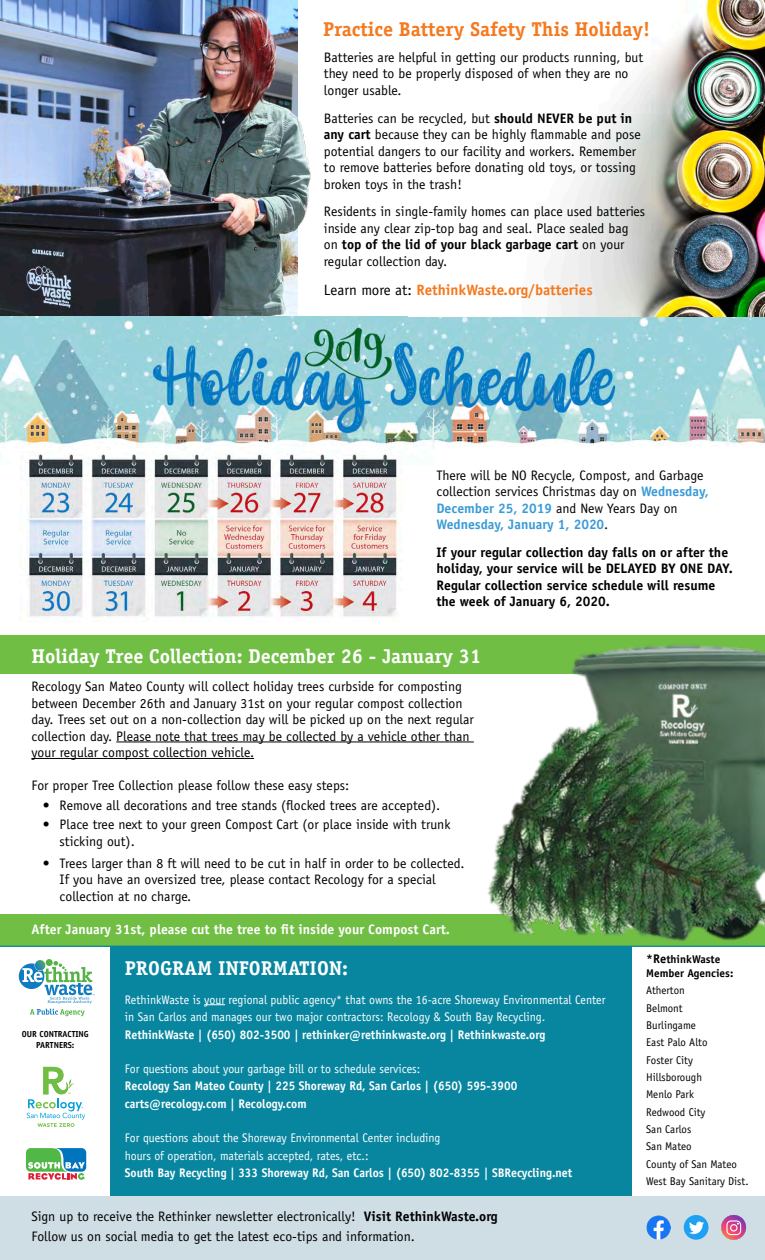
<style>
.page{position:relative;width:765px;height:1260px;background:#fff}
.page>*{position:absolute;margin:0;border:0;box-sizing:border-box;transform-origin:0 0}
.t1{font:700 20px "Officina Serif Std";color:#fff}
.t2{font:700 20px "Officina Serif Std";color:#f4791f}
.t3{font:700 15px "Officina Sans Std";color:#f4791f}
.t4{font:13.75px/16.5px "Officina Sans Std";color:#000}
.t5{font:700 13.75px/16.5px "Officina Sans Std";color:#000}
.t6{font:700 13.75px "Officina Sans Std";color:#fff}
.t7{font:12.5px/17.5px "Officina Sans Std";color:#fff;scale:.95 1}
.t8{font:700 12.5px/17.5px "Officina Sans Std";color:#fff;scale:.95 1}
.t9{font:11.25px "Officina Sans Std";color:#000}
.t10{font:700 11.25px/13.5px "Officina Sans Std";color:#000}
.t11{font:700 8.75px/10.5px "Officina Sans Std";color:#000;text-align:center}
.s1{font-weight:700}
.s2{font-weight:400;color:#000}
.s3{font-weight:700;color:#3b9bd6}
.s4{font-weight:400}
.s5{font-size:12.5px}
</style>
<div class="page">
<img style="left:0;top:0;width:278px;height:317px">
<img style="left:278px;top:0;width:46px;height:317px">
<div style="left:0;top:914px;width:765px;height:33px;background:#70be44"></div>
<img style="left:0;top:317px;width:765px;height:137px">
<img style="left:27px;top:454px;width:371px;height:163px">
<div style="left:0;top:1196px;width:765px;height:64px;background:#cfdde4"></div>
<div style="left:111px;top:947px;width:521px;height:249px;background:#0886a0"></div>
<svg style="left:204px;top:1004px;width:21px;height:1px"></svg>
<svg style="left:19px;top:959px;width:76px;height:57px"></svg>
<svg style="left:27px;top:1067px;width:58px;height:60px"></svg>
<svg style="left:26px;top:1148px;width:60px;height:32px"></svg>
<div style="left:437px;top:447px;width:328px;height:183px;background:#fff"></div>
<img style="left:559px;top:0;width:206px;height:317px">
<img style="left:646px;top:1215px;width:25px;height:25px;border-radius:12px">
<img style="left:684px;top:1215px;width:25px;height:25px;border-radius:12px">
<hr style="left:0;top:946px;width:765px;height:1px;background:#0886a0">
<div style="left:0;top:635px;width:765px;height:39px;background:#70be44"></div>
<hr style="left:116px;top:742px;width:358px;height:1px;background:#000">
<hr style="left:32px;top:758px;width:222px;height:1px;background:#000">
<img style="left:487px;top:644px;width:278px;height:297px">
<svg style="left:721px;top:1215px;width:25px;height:25px"></svg>
<svg style="left:726px;top:1220px;width:15px;height:15px"></svg>
<p class="t2" style="left:323px;top:17px;width:329px">Practice Battery Safety This Holiday!</p>
<p class="t4" style="left:324px;top:49px;width:321px">Batteries are helpful in getting our products running, but they need to be properly disposed of when they are no longer usable.</p>
<p class="t4" style="left:324px;top:110px;width:319px">Batteries can be recycled, but <span class="s1">should NEVER be put in any cart</span> because they can be highly flammable and pose potential dangers to our facility and workers. Remember to remove batteries before donating old toys, or tossing broken toys in the trash!</p>
<p class="t4" style="left:324px;top:203px;width:323px">Residents in single-family homes can place used batteries inside any clear zip-top bag and seal. Place sealed bag on <span class="s1">top of the lid of your black garbage cart</span> on your regular collection day.</p>
<p class="t3" style="left:324px;top:281px;width:270px"><span class="s2">Learn more at:</span> RethinkWaste.org/batteries</p>
<p class="t4" style="left:437px;top:467px;width:274px">There will be NO Recycle, Compost, and Garbage collection services Christmas day on <span class="s3">Wednesday, December 25, 2019</span> and New Years Day on <span class="s3">Wednesday, January 1, 2020</span>.</p>
<p class="t5" style="left:437px;top:544px;width:298px">If your regular collection day falls on or after the holiday, your service will be DELAYED BY ONE DAY.<br>Regular collection service schedule will resume the week of January 6, 2020.</p>
<p class="t1" style="left:32px;top:644px;width:451px">Holiday Tree Collection: December 26 - January 31</p>
<p class="t4" style="left:32px;top:678px;width:444px">Recology San Mateo County will collect holiday trees curbside for composting between December 26th and January 31st on your regular compost collection day. Trees set out on a non-collection day will be picked up on the next regular collection day. Please note that trees may be collected by a vehicle other than your regular compost collection vehicle.</p>
<p class="t4" style="left:32px;top:778px;width:319px">For proper Tree Collection please follow these easy steps:</p>
<p class="t4" style="left:43px;top:797px;width:399px">• Remove all decorations and tree stands (flocked trees are accepted).</p>
<p class="t4" style="left:60px;top:816px;width:392px;text-indent:-17px">• Place tree next to your green Compost Cart (or place inside with trunk sticking out).</p>
<p class="t4" style="left:60px;top:855px;width:406px;text-indent:-17px">• Trees larger than 8 ft will need to be cut in half in order to be collected.<br>If you have an oversized tree, please contact Recology for a special collection at no charge.</p>
<p class="t6" style="left:32px;top:921px;width:420px">After January 31st, please cut the tree to fit inside your Compost Cart.</p>
<p class="t1" style="left:125px;top:956px;width:225px">PROGRAM INFORMATION:</p>
<p class="t7" style="left:125px;top:991px;width:507px">RethinkWaste is your regional public agency* that owns the 16-acre Shoreway Environmental Center in San Carlos and manages our two major contractors: Recology &amp; South Bay Recycling.<br><span class="s1">RethinkWaste | (650) 802-3500 | rethinker@rethinkwaste.org | Rethinkwaste.org</span></p>
<p class="t8" style="left:125px;top:1060px;width:415px"><span class="s4">For questions about your garbage bill or to schedule services:<br></span>Recology San Mateo County | 225 Shoreway Rd, San Carlos | (650) 595-3900 carts@recology.com | Recology.com</p>
<p class="t7" style="left:125px;top:1129px;width:473px">For questions about the Shoreway Environmental Center including<br>hours of operation, materials accepted, rates, etc.:<br><span class="s1">South Bay Recycling | 333 Shoreway Rd, San Carlos | (650) 802-8355 | SBRecycling.net</span></p>
<p class="t4" style="left:32px;top:1208px;width:468px">Sign up to receive the Rethinker newsletter electronically! <span class="s1">Visit RethinkWaste.org</span></p>
<p class="t4" style="left:32px;top:1228px;width:385px">Follow us on social media to get the latest eco-tips and information.</p>
<p class="t11" style="left:22px;top:1029px;width:68px">OUR CONTRACTING<br>PARTNERS:</p>
<p class="t10" style="left:646px;top:953px;width:89px"><span class="s5">*Re</span>thinkWaste<br>Member Agencies:</p>
<p class="t9" style="left:646px;top:984px;width:40px">Atherton</p>
<p class="t9" style="left:646px;top:1001px;width:38px">Belmont</p>
<p class="t9" style="left:646px;top:1019px;width:51px">Burlingame</p>
<p class="t9" style="left:646px;top:1036px;width:63px">East Palo Alto</p>
<p class="t9" style="left:646px;top:1053px;width:48px">Foster City</p>
<p class="t9" style="left:646px;top:1071px;width:57px">Hillsborough</p>
<p class="t9" style="left:646px;top:1088px;width:49px">Menlo Park</p>
<p class="t9" style="left:646px;top:1105px;width:61px">Redwood City</p>
<p class="t9" style="left:646px;top:1122px;width:47px">San Carlos</p>
<p class="t9" style="left:646px;top:1140px;width:47px">San Mateo</p>
<p class="t9" style="left:646px;top:1157px;width:92px">County of San Mateo</p>
<p class="t9" style="left:646px;top:1174px;width:104px">West Bay Sanitary Dist.</p>
</div>
